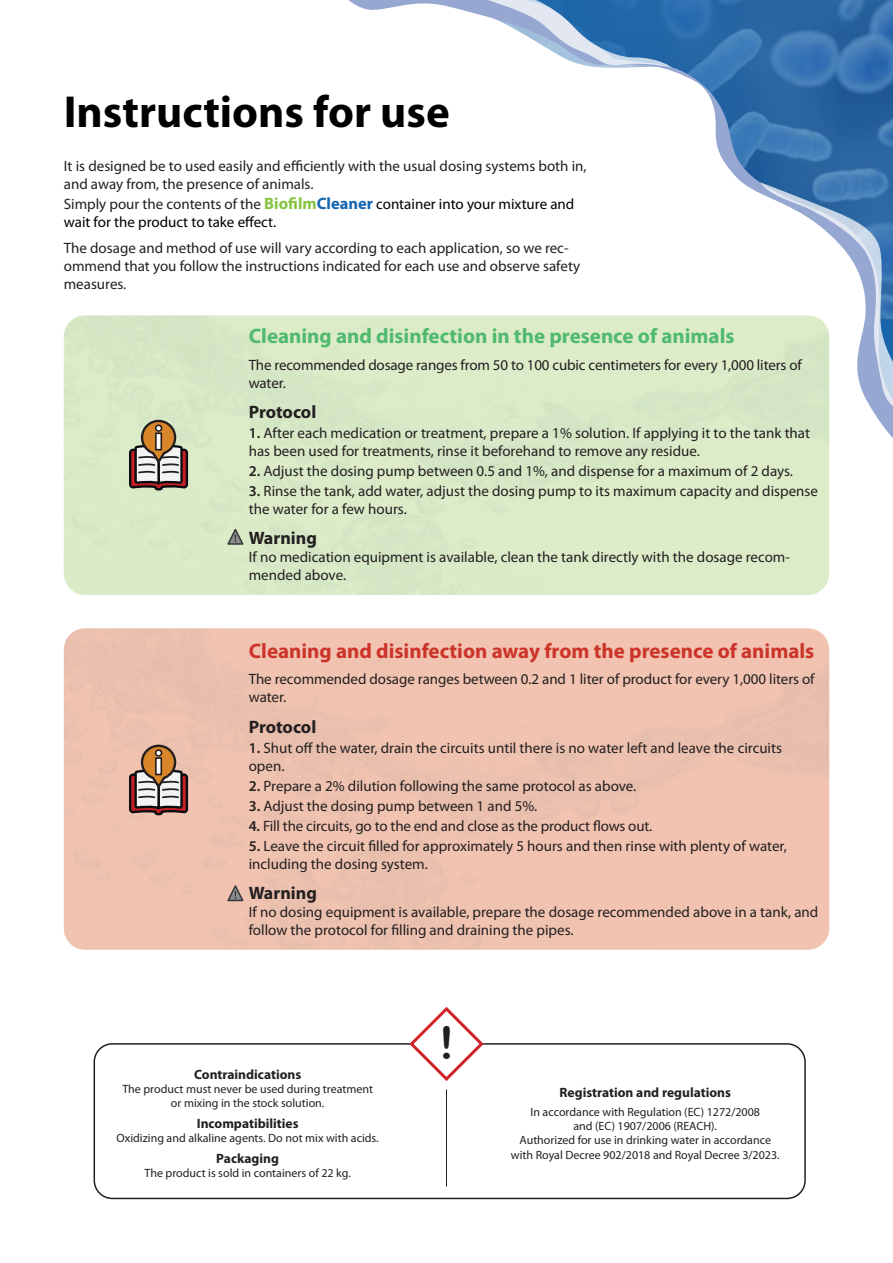
<style>
.page{position:relative;width:893px;height:1263px;background:#fff}
.page>*{position:absolute;margin:0;border:0;box-sizing:border-box;transform-origin:0 0}
.t1{font:700 45px "Myriad Pro";color:#000}
.t2{font:45px "Arial Rounded MT Bold";color:#231f20}
.t3{font:800 condensed 35.25px "Abadi";color:#fff}
.t4{font:700 21px "Myriad Pro";color:#cc342a}
.t5{font:700 21px "Myriad Pro";color:#4fba6e}
.t6{font:700 18px "Myriad Pro";color:#231f20}
.t7{font:15px/18px "Myriad Pro";color:#231f20}
.t8{font:15px/18px "Myriad Pro";color:#000}
.t9{font:700 13.5px "Myriad Pro";color:#231f20}
.t10{font:12px/14.4px "Myriad Pro";color:#231f20;text-align:center}
.s1{color:#231f20}
.s2{font-weight:700;font-size:16.5px;color:#86c43f}
.s3{font-weight:700;font-size:16.5px;color:#1665af}
.s4{font-weight:600}
</style>
<div class="page">
<svg style="left:348px;top:0;width:545px;height:454px"></svg>
<div style="left:94px;top:1043px;width:712px;height:156px;border:2px solid #231f20;border-radius:18px"></div>
<svg style="left:482px;top:0;width:190px;height:68px"></svg>
<svg style="left:760px;top:182px;width:133px;height:238px"></svg>
<svg style="left:128px;top:743px;width:61px;height:73px"></svg>
<div style="left:64px;top:315px;width:765px;height:280px;background:#dbebc8"></div>
<svg style="left:128px;top:419px;width:61px;height:73px"></svg>
<svg style="left:226px;top:526px;width:19px;height:20px"></svg>
<svg style="left:226px;top:883px;width:19px;height:19px"></svg>
<hr style="left:446px;top:1089px;width:1px;height:97px;background:#231f20">
<svg style="left:407px;top:1007px;width:79px;height:74px"></svg>
<h1 class="t1" style="left:64px;top:87px;width:387px">Instructions for use</h1>
<p class="t7" style="left:64px;top:157px;width:524px">It is designed be to used easily and efficiently with the usual dosing systems both in, and away from, the presence of animals.</p>
<p class="t8" style="left:64px;top:194px;width:512px"><span class="s1">Simply pour the contents of the</span> <span class="s2">Biofilm</span><span class="s3">Cleaner</span> container into your mixture and wait for the product to take effect.</p>
<p class="t7" style="left:64px;top:239px;width:518px">The dosage and method of use will vary according to each application, so we rec&shy;ommend that you follow the instructions indicated for each use and observe safety measures.</p>
<h2 class="t3" style="left:154px;top:417px;width:11px">i</h2>
<h2 class="t3" style="left:154px;top:742px;width:11px">i</h2>
<h3 class="t5" style="left:249px;top:324px;width:487px">Cleaning and disinfection in the presence of animals</h3>
<p class="t7" style="left:249px;top:355px;width:554px">The recommended dosage ranges from 50 to 100 cubic centimeters for every 1,000 liters of water.</p>
<p class="t6" style="left:249px;top:402px;width:69px">Protocol</p>
<p class="t7" style="left:249px;top:424px;width:563px"><span class="s4">1.</span> After each medication or treatment, prepare a 1% solution. If applying it to the tank that has been used for treatments, rinse it beforehand to remove any residue.</p>
<p class="t7" style="left:249px;top:462px;width:546px"><span class="s4">2.</span> Adjust the dosing pump between 0.5 and 1%, and dispense for a maximum of 2 days.</p>
<p class="t7" style="left:249px;top:482px;width:571px"><span class="s4">3.</span> Rinse the tank, add water, adjust the dosing pump to its maximum capacity and dispense the water for a few hours.</p>
<p class="t6" style="left:249px;top:528px;width:70px">Warning</p>
<p class="t7" style="left:249px;top:548px;width:543px">If no medication equipment is available, clean the tank directly with the dosage recom&shy;mended above.</p>
<h3 class="t4" style="left:249px;top:639px;width:567px">Cleaning and disinfection away from the presence of animals</h3>
<p class="t7" style="left:249px;top:670px;width:567px">The recommended dosage ranges between 0.2 and 1 liter of product for every 1,000 liters of water.</p>
<p class="t6" style="left:249px;top:716px;width:69px">Protocol</p>
<p class="t7" style="left:249px;top:738px;width:535px"><span class="s4">1.</span> Shut off the water, drain the circuits until there is no water left and leave the circuits open.</p>
<p class="t7" style="left:249px;top:776px;width:389px"><span class="s4">2.</span> Prepare a 2% dilution following the same protocol as above.</p>
<p class="t7" style="left:249px;top:797px;width:290px"><span class="s4">3.</span> Adjust the dosing pump between 1 and 5%.</p>
<p class="t7" style="left:249px;top:817px;width:405px"><span class="s4">4.</span> Fill the circuits, go to the end and close as the product flows out.</p>
<p class="t7" style="left:249px;top:837px;width:540px"><span class="s4">5.</span> Leave the circuit filled for approximately 5 hours and then rinse with plenty of water, including the dosing system.</p>
<p class="t6" style="left:249px;top:883px;width:70px">Warning</p>
<p class="t7" style="left:249px;top:903px;width:571px">If no dosing equipment is available, prepare the dosage recommended above in a tank, and follow the protocol for filling and draining the pipes.</p>
<h1 class="t2" style="left:439px;top:1016px;width:16px">!</h1>
<p class="t9" style="left:194px;top:1066px;width:109px">Contraindications</p>
<p class="t10" style="left:122px;top:1081px;width:252px">The product must never be used during treatment or mixing in the stock solution.</p>
<p class="t9" style="left:197px;top:1116px;width:103px">Incompatibilities</p>
<p class="t10" style="left:117px;top:1131px;width:264px">Oxidizing and alkaline agents. Do not mix with acids.</p>
<p class="t9" style="left:216px;top:1151px;width:64px">Packaging</p>
<p class="t10" style="left:144px;top:1166px;width:208px">The product is sold in containers of 22 kg.</p>
<p class="t9" style="left:560px;top:1085px;width:173px">Registration and regulations</p>
<p class="t10" style="left:511px;top:1104px;width:270px">In accordance with Regulation (EC) 1272/2008<br>and (EC) 1907/2006 (REACH).<br>Authorized for use in drinking water in accordance with Royal Decree 902/2018 and Royal Decree 3/2023.</p>
</div>
